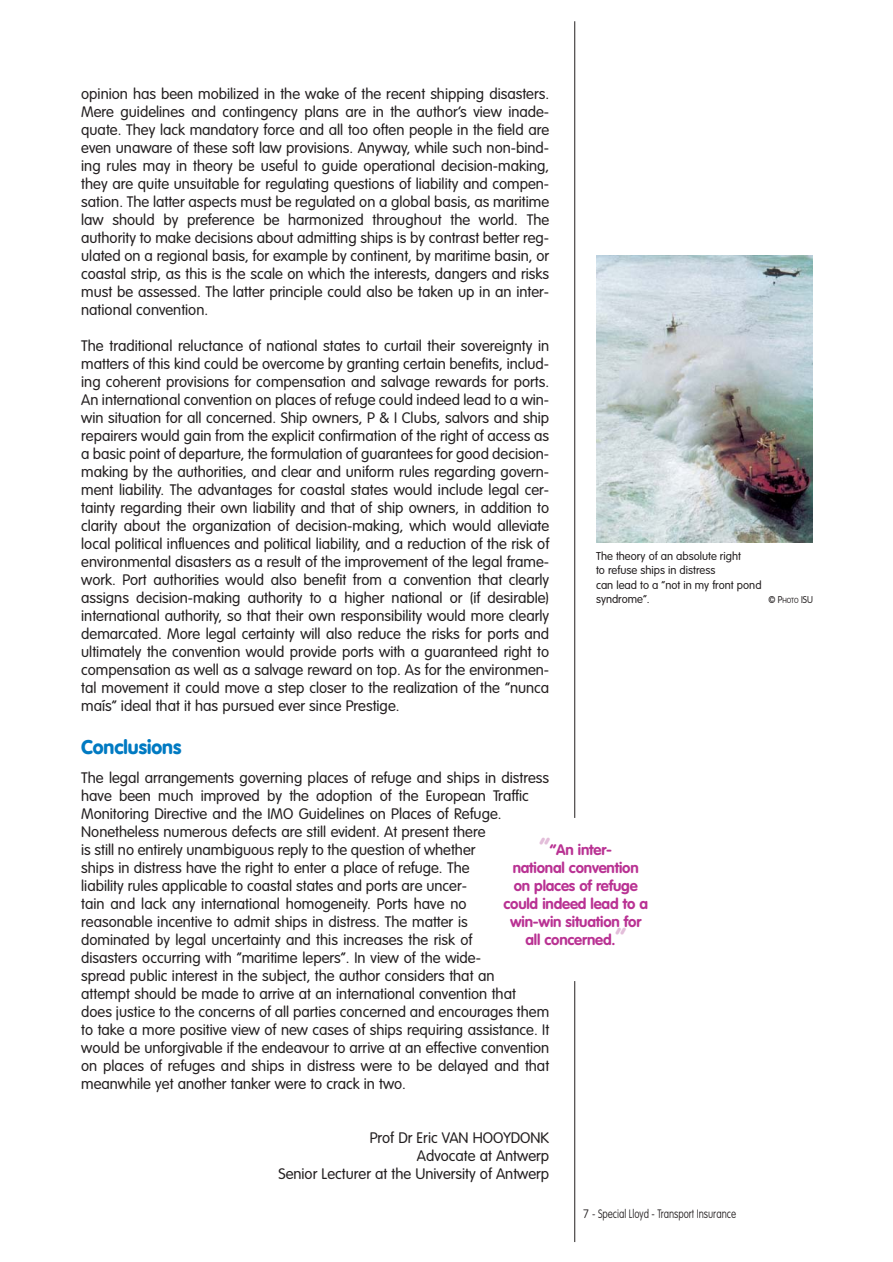
<style>
.page{position:relative;width:893px;height:1262px;background:#fff}
.page>*{position:absolute;margin:0;border:0;box-sizing:border-box;transform-origin:0 0}
.t1{font:900 19.5px "VAG Rounded";color:#007ac2}
.t2{font:300 15px/18px "VAG Rounded";color:#231f20;text-align:justify}
.t3{font:700 15px/17.9px "VAG Rounded";letter-spacing:-.01em;color:#b93293;text-align:center}
.t4{font:100 12px "VAG Rounded";color:#231f20}
.t5{font:300 11.25px/14.2px "VAG Rounded";color:#231f20}
.t6{font:300 9.75px "VAG Rounded";color:#231f20;scale:.9 1}
.s1{font-size:7.35px}
.s2{font-size:24px;color:#e3beda}
</style>
<div class="page">
<hr style="left:574px;top:21px;width:1px;height:1221px;background:#231f20">
<div style="left:490px;top:818px;width:170px;height:163px;background:#fff;border-radius:50%"></div>
<img style="left:596px;top:255px;width:217px;height:288px">
<p class="t2" style="left:81px;top:86px;width:469px">opinion has been mobilized in the wake of the recent shipping disasters.<br>Mere guidelines and contingency plans are in the author’s view inade&shy;quate. They lack mandatory force and all too often people in the field are even unaware of these soft law provisions. Anyway, while such non-bind&shy;ing rules may in theory be useful to guide operational decision-making, they are quite unsuitable for regulating questions of liability and compen&shy;sation. The latter aspects must be regulated on a global basis, as maritime law should by preference be harmonized throughout the world. The authority to make decisions about admitting ships is by contrast better reg&shy;ulated on a regional basis, for example by continent, by maritime basin, or coastal strip, as this is the scale on which the interests, dangers and risks must be assessed. The latter principle could also be taken up in an inter&shy;national convention.</p>
<p class="t2" style="left:81px;top:338px;width:469px">The traditional reluctance of national states to curtail their sovereignty in matters of this kind could be overcome by granting certain benefits, includ&shy;ing coherent provisions for compensation and salvage rewards for ports.<br>An international convention on places of refuge could indeed lead to a win&shy;win situation for all concerned. Ship owners, P &amp; I Clubs, salvors and ship repairers would gain from the explicit confirmation of the right of access as a basic point of departure, the formulation of guarantees for good decision&shy;making by the authorities, and clear and uniform rules regarding govern&shy;ment liability. The advantages for coastal states would include legal cer&shy;tainty regarding their own liability and that of ship owners, in addition to clarity about the organization of decision-making, which would alleviate local political influences and political liability, and a reduction of the risk of environmental disasters as a result of the improvement of the legal frame&shy;work. Port authorities would also benefit from a convention that clearly assigns decision-making authority to a higher national or (if desirable) international authority, so that their own responsibility would more clearly demarcated. More legal certainty will also reduce the risks for ports and ultimately the convention would provide ports with a guaranteed right to compensation as well as a salvage reward on top. As for the environmen&shy;tal movement it could move a step closer to the realization of the “nunca maís” ideal that it has pursued ever since Prestige.</p>
<h1 class="t1" style="left:81px;top:738px;width:102px">Conclusions</h1>
<p class="t2" style="left:81px;top:770px;width:469px;text-align:left">The legal arrangements governing places of refuge and ships in distress have been much improved by the adoption of the European Traffic Monitoring Directive and the IMO Guidelines on Places of Refuge.<br>Nonetheless numerous defects are still evident. At present there<br>is still no entirely unambiguous reply to the question of whether<br>ships in distress have the right to enter a place of refuge. The<br>liability rules applicable to coastal states and ports are uncer-<br>tain and lack any international homogeneity. Ports have no<br>reasonable incentive to admit ships in distress. The matter is<br>dominated by legal uncertainty and this increases the risk of<br>disasters occurring with “maritime lepers”. In view of the wide-<br>spread public interest in the subject, the author considers that an<br>attempt should be made to arrive at an international convention that does justice to the concerns of all parties concerned and encourages them to take a more positive view of new cases of ships requiring assistance. It would be unforgivable if the endeavour to arrive at an effective convention on places of refuges and ships in distress were to be delayed and that meanwhile yet another tanker were to crack in two.</p>
<p class="t2" style="left:278px;top:1130px;width:272px;text-align:right">Prof Dr Eric VAN HOOYDONK<br>Advocate at Antwerp<br>Senior Lecturer at the University of Antwerp</p>
<p class="t5" style="left:596px;top:550px;width:167px">The theory of an absolute right<br>to refuse ships in distress<br>can lead to a “not in my front pond syndrome”.</p>
<p class="t6" style="left:768px;top:595px;width:51px">© P<span class="s1">HOTO</span> ISU</p>
<p class="t3" style="left:503px;top:842px;width:146px"><span class="s2">“</span>“An inter-<br>national convention on places of refuge could indeed lead to a win-win situation for all concerned.<span class="s2">“</span></p>
<p class="t4" style="left:583px;top:1208px;width:154px">7 - Special Lloyd - Transport Insurance</p>
</div>
